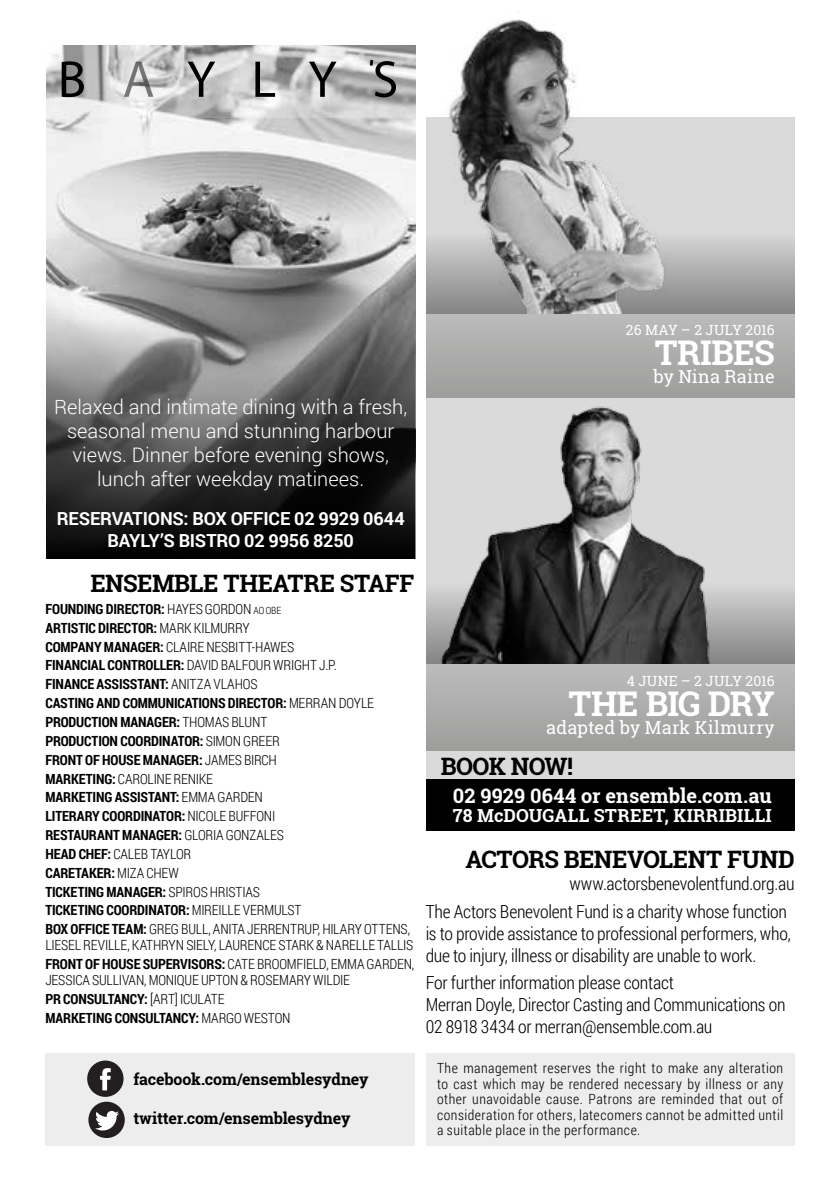
<style>
.page{position:relative;width:840px;height:1191px;background:#fff}
.page>*{position:absolute;margin:0;border:0;box-sizing:border-box;transform-origin:0 0}
.t1{font:700 34px "Roboto Slab";letter-spacing:-.025em;color:#fff}
.t2{font:700 24px "Roboto Slab";letter-spacing:-.02em;color:#000}
.t3{font:300 20px/24px "Roboto";color:#fff;text-align:center}
.t4{font:700 20px "Roboto Slab";letter-spacing:.005em;color:#fff}
.t5{font:300 18px/22px "Roboto Condensed";letter-spacing:-.015em;color:#000}
.t6{font:700 18px/22px "Roboto";letter-spacing:-.01em;color:#fff;text-align:center}
.t7{font:18px "Roboto Slab";letter-spacing:.01em;color:#fff}
.t8{font:700 18px "Roboto Slab";letter-spacing:.015em;color:#fff}
.t9{font:700 16px "Roboto Slab";letter-spacing:-.01em;color:#000}
.t10{font:700 14px/18.8px "Roboto Condensed";letter-spacing:-.01em;color:#000}
.t11{font:300 14px/15.4px "Roboto Condensed";letter-spacing:-.01em;color:#000}
.t12{font:14px "Roboto Slab";letter-spacing:.01em;color:#fff}
.s1{font-weight:300}
.s2{font-weight:300;font-size:10px}
.s3{font-weight:700}
</style>
<div class="page">
<div style="left:425px;top:118px;width:369px;height:713px;background:#dadada"></div>
<div style="left:45px;top:1053px;width:370px;height:92px;background:#ededed"></div>
<img style="left:46px;top:118px;width:369px;height:201px">
<svg style="left:46px;top:45px;width:370px;height:73px;background:#c8c8c8"></svg>
<div style="left:425px;top:1053px;width:369px;height:92px;background:#ededed"></div>
<div style="left:87px;top:1060px;width:36px;height:36px;background:#231f20;border-radius:50%"></div>
<svg style="left:100px;top:1068px;width:11px;height:22px"></svg>
<div style="left:88px;top:1101px;width:37px;height:37px;background:#231f20;border-radius:50%"></div>
<svg style="left:95px;top:1111px;width:24px;height:19px"></svg>
<svg style="left:46px;top:319px;width:369px;height:240px;background:#484848"></svg>
<svg style="left:425px;top:663px;width:369px;height:87px;background:#ababab"></svg>
<svg style="left:425px;top:314px;width:369px;height:84px;background:#acacab"></svg>
<div style="left:425px;top:581px;width:369px;height:82px;background:linear-gradient(to bottom,#d9d9d9,#858585)"></div>
<div style="left:425px;top:231px;width:369px;height:83px;background:linear-gradient(to bottom,#d9d9d9,#838382)"></div>
<div style="left:425px;top:779px;width:369px;height:52px;background:#000"></div>
<svg style="left:62px;top:61px;width:22px;height:36px"></svg>
<svg style="left:124px;top:62px;width:29px;height:35px"></svg>
<svg style="left:187px;top:62px;width:28px;height:35px"></svg>
<svg style="left:255px;top:62px;width:20px;height:35px"></svg>
<svg style="left:309px;top:62px;width:27px;height:35px"></svg>
<svg style="left:368px;top:57px;width:28px;height:40px"></svg>
<img style="left:442px;top:19px;width:224px;height:295px">
<img style="left:431px;top:406px;width:339px;height:257px">
<h3 class="t3" style="left:54px;top:394px;width:354px">Relaxed and intimate dining with a fresh, seasonal menu and stunning harbour views. Dinner before evening shows, lunch after weekday matinees.</h3>
<p class="t6" style="left:57px;top:506px;width:349px">RESERVATIONS: BOX OFFICE 02 9929 0644<br>BAYLY’S BISTRO 02 9956 8250</p>
<h2 class="t2" style="left:90px;top:567px;width:325px">ENSEMBLE THEATRE STAFF</h2>
<p class="t10" style="left:45px;top:599px;width:366px">FOUNDING DIRECTOR: <span class="s1">HAYES GORDON</span> <span class="s2">AO OBE<br></span>ARTISTIC DIRECTOR: <span class="s1">MARK KILMURRY<br></span>COMPANY MANAGER: <span class="s1">CLAIRE NESBITT-HAWES<br></span>FINANCIAL CONTROLLER: <span class="s1">DAVID BALFOUR WRIGHT J.P.<br></span>FINANCE ASSISSTANT: <span class="s1">ANITZA VLAHOS<br></span>CASTING AND COMMUNICATIONS DIRECTOR: <span class="s1">MERRAN DOYLE </span>PRODUCTION MANAGER: <span class="s1">THOMAS BLUNT<br></span>PRODUCTION COORDINATOR: <span class="s1">SIMON GREER<br></span>FRONT OF HOUSE MANAGER: <span class="s1">JAMES BIRCH<br></span>MARKETING: <span class="s1">CAROLINE RENIKE<br></span>MARKETING ASSISTANT: <span class="s1">EMMA GARDEN<br></span>LITERARY COORDINATOR: <span class="s1">NICOLE BUFFONI<br></span>RESTAURANT MANAGER: <span class="s1">GLORIA GONZALES<br></span>HEAD CHEF: <span class="s1">CALEB TAYLOR<br></span>CARETAKER: <span class="s1">MIZA CHEW<br></span>TICKETING MANAGER: <span class="s1">SPIROS HRISTIAS<br></span>TICKETING COORDINATOR: <span class="s1">MIREILLE VERMULST<br></span>BOX OFFICE TEAM: <span class="s1">GREG BULL, ANITA JERRENTRUP, HILARY OTTENS,</span></p>
<p class="t11" style="left:45px;top:935px;width:370px;line-height:18.8px">LIESEL REVILLE, KATHRYN SIELY, LAURENCE STARK &amp; NARELLE TALLIS<br><span class="s3">FRONT OF HOUSE SUPERVISORS:</span> CATE BROOMFIELD, EMMA GARDEN,</p>
<p class="t11" style="left:45px;top:970px;width:306px;line-height:18.8px">JESSICA SULLIVAN, MONIQUE UPTON &amp; ROSEMARY WILDIE<br><span class="s3">PR CONSULTANCY:</span> [ART] ICULATE<br><span class="s3">MARKETING CONSULTANCY:</span> MARGO WESTON</p>
<p class="t9" style="left:133px;top:1068px;width:237px">facebook.com/ensemblesydney</p>
<p class="t9" style="left:133px;top:1106px;width:219px">twitter.com/ensemblesydney</p>
<p class="t12" style="left:625px;top:320px;width:150px">26 MAY – 2 JULY 2016</p>
<h1 class="t1" style="left:654px;top:329px;width:121px">TRIBES</h1>
<p class="t7" style="left:653px;top:364px;width:123px">by Nina Raine</p>
<p class="t12" style="left:626px;top:671px;width:149px">4 JUNE – 2 JULY 2016</p>
<h1 class="t1" style="left:568px;top:680px;width:207px">THE BIG DRY</h1>
<p class="t7" style="left:546px;top:715px;width:230px">adapted by Mark Kilmurry</p>
<h2 class="t2" style="left:440px;top:750px;width:134px">BOOK NOW!</h2>
<h3 class="t4" style="left:452px;top:782px;width:320px">02 9929 0644 or ensemble.com.au</h3>
<p class="t8" style="left:452px;top:803px;width:320px">78 McDOUGALL STREET, KIRRIBILLI</p>
<h2 class="t2" style="left:465px;top:843px;width:330px">ACTORS BENEVOLENT FUND</h2>
<p class="t5" style="left:425px;top:869px;width:370px;line-height:27.6px;text-indent:144px">www.actorsbenevolentfund.org.au<br>The Actors Benevolent Fund is a charity whose function</p>
<p class="t5" style="left:425px;top:921px;width:366px">is to provide assistance to professional performers, who, due to injury, illness or disability are unable to work.</p>
<p class="t5" style="left:425px;top:971px;width:361px">For further information please contact<br>Merran Doyle, Director Casting and Communications on<br>02 8918 3434 or merran@ensemble.com.au</p>
<p class="t11" style="left:437px;top:1060px;width:347px;text-align:justify">The management reserves the right to make any alteration to cast which may be rendered necessary by illness or any other unavoidable cause. Patrons are reminded that out of consideration for others, latecomers cannot be admitted until a suitable place in the performance.</p>
</div>
